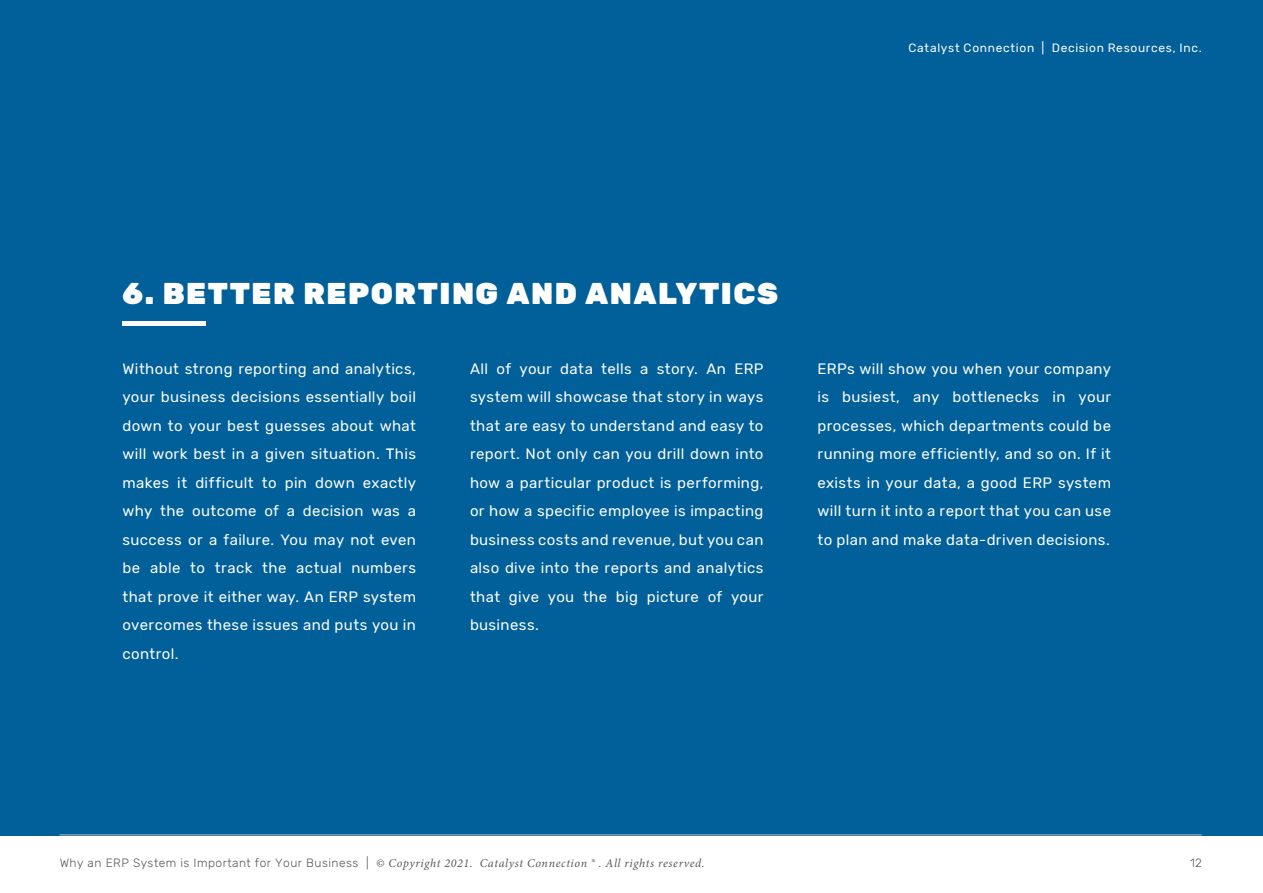
<style>
.page{position:relative;width:1263px;height:893px;background:#fff}
.page>*{position:absolute;margin:0;border:0;box-sizing:border-box;transform-origin:0 0}
.t1{font:900 30px "Rubik";letter-spacing:.05em;color:#fff}
.t2{font:15px/28.5px "Rubik";letter-spacing:.025em;color:#fff;text-align:justify}
.t3{font:italic 12px "Minion Pro";letter-spacing:.055em;color:#58595b}
.t4{font:12px "Rubik";letter-spacing:.055em;color:#fff}
.t5{font:300 12px "Rubik";color:#58595b}
.s1{font-family:"Rubik";font-weight:300;font-style:normal}
</style>
<div class="page">
<div style="left:0;top:0;width:1263px;height:835px;background:#016099"></div>
<div style="left:122px;top:321px;width:84px;height:5px;background:#fff"></div>
<hr style="left:60px;top:834px;width:1141px;height:1px;background:#bcbdbe">
<h1 class="t1" style="left:122px;top:276px;width:657px">6. BETTER REPORTING AND ANALYTICS</h1>
<p class="t4" style="left:908px;top:41px;width:295px">Catalyst Connection | Decision Resources, Inc.</p>
<p class="t2" style="left:122px;top:355px;width:295px">Without strong reporting and analytics, your business decisions essentially boil down to your best guesses about what will work best in a given situation. This makes it difficult to pin down exactly why the outcome of a decision was a success or a failure. You may not even be able to track the actual numbers that prove it either way. An ERP system overcomes these issues and puts you in control.</p>
<p class="t2" style="left:470px;top:355px;width:295px">All of your data tells a story. An ERP system will showcase that story in ways that are easy to understand and easy to report. Not only can you drill down into how a particular product is performing, or how a specific employee is impacting business costs and revenue, but you can also dive into the reports and analytics that give you the big picture of your business.</p>
<p class="t2" style="left:817px;top:355px;width:295px">ERPs will show you when your company is busiest, any bottlenecks in your processes, which departments could be running more efficiently, and so on. If it exists in your data, a good ERP system will turn it into a report that you can use to plan and make data-driven decisions.</p>
<p class="t3" style="left:60px;top:854px;width:646px"><span class="s1">Why an ERP System is Important for Your Business |</span> © Copyright 2021. Catalyst Connection ® . All rights reserved.</p>
<p class="t5" style="left:1190px;top:856px;width:13px">12</p>
</div>
